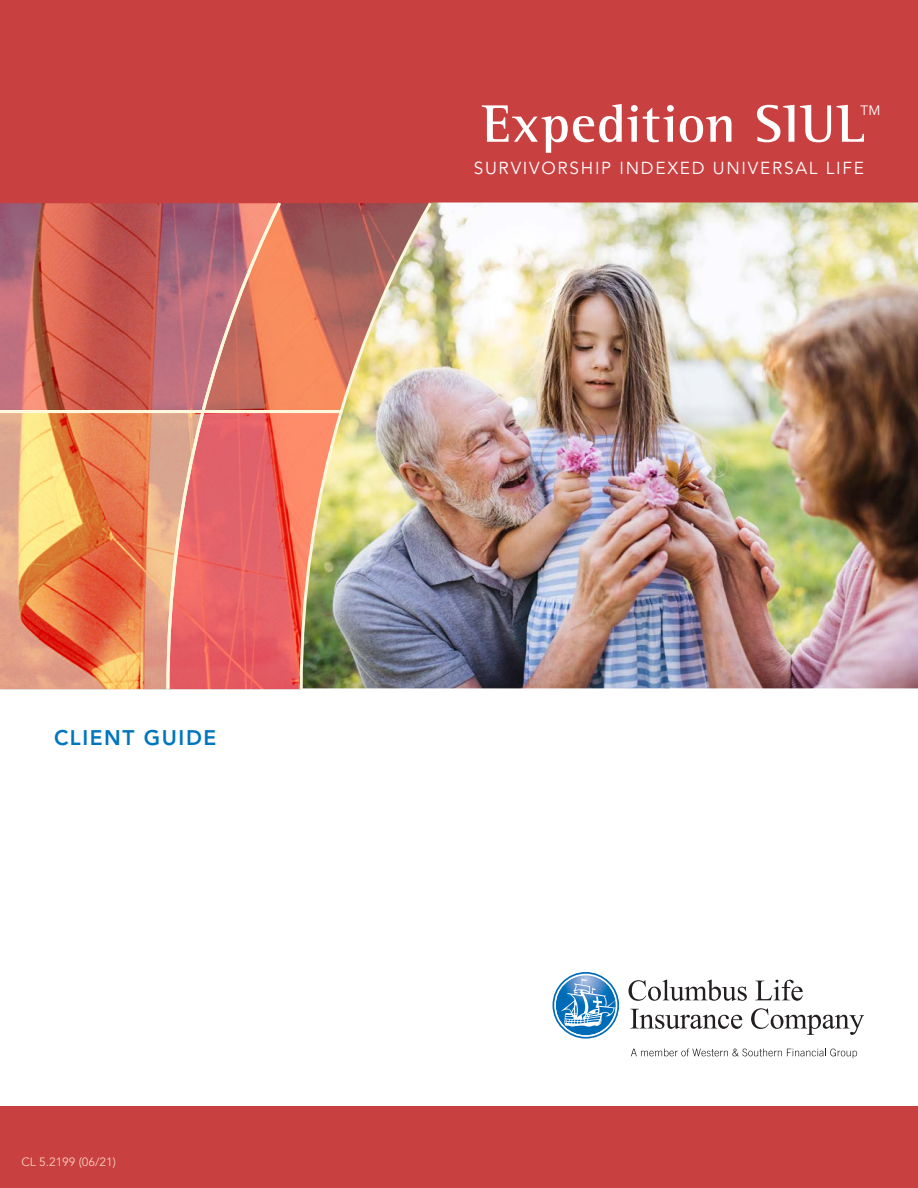
<style>
.page{position:relative;width:918px;height:1188px;background:#fff}
.page>*{position:absolute;margin:0;border:0;box-sizing:border-box;transform-origin:0 0}
.t1{font:700 54px "Rotis Semi Serif";letter-spacing:.02em;color:#fff}
.t2{font:800 21px "Avenir LT Std";letter-spacing:.075em;color:#0076be}
.t3{font:17.25px "Avenir LT Std";letter-spacing:.1em;color:#fff}
.t4{font:13.5px "Avenir LT Std";color:#fff}
.t5{font:12px "Avenir LT Std";letter-spacing:-.005em;color:#fbcfbf}
</style>
<div class="page">
<div style="left:0;top:0;width:918px;height:204px;background:#c94041"></div>
<div style="left:0;top:1107px;width:918px;height:81px;background:#c94041"></div>
<img style="left:430px;top:202px;width:488px;height:486px">
<svg style="left:553px;top:972px;width:66px;height:67px"></svg>
<svg style="left:631px;top:1049px;width:226px;height:9px"></svg>
<svg style="left:629px;top:980px;width:118px;height:21px"></svg>
<svg style="left:755px;top:980px;width:48px;height:21px"></svg>
<svg style="left:630px;top:1009px;width:112px;height:20px"></svg>
<svg style="left:751px;top:1008px;width:113px;height:27px"></svg>
<img style="left:345px;top:415px;width:85px;height:274px">
<svg style="left:207px;top:415px;width:138px;height:275px;background:#d97565"></svg>
<svg style="left:0;top:203px;width:199px;height:205px;background:#c1615f"></svg>
<img style="left:199px;top:202px;width:235px;height:213px">
<svg style="left:0;top:408px;width:207px;height:282px;background:#e79168"></svg>
<p class="t2" style="left:54px;top:725px;width:164px">CLIENT GUIDE</p>
<p class="t5" style="left:22px;top:1155px;width:96px">CL 5.2199 (06/21)</p>
<p class="t1" style="left:482px;top:91px;width:385px">Expedition SIUL</p>
<p class="t4" style="left:860px;top:102px;width:22px">TM</p>
<p class="t3" style="left:474px;top:158px;width:392px">SURVIVORSHIP INDEXED UNIVERSAL LIFE</p>
</div>
